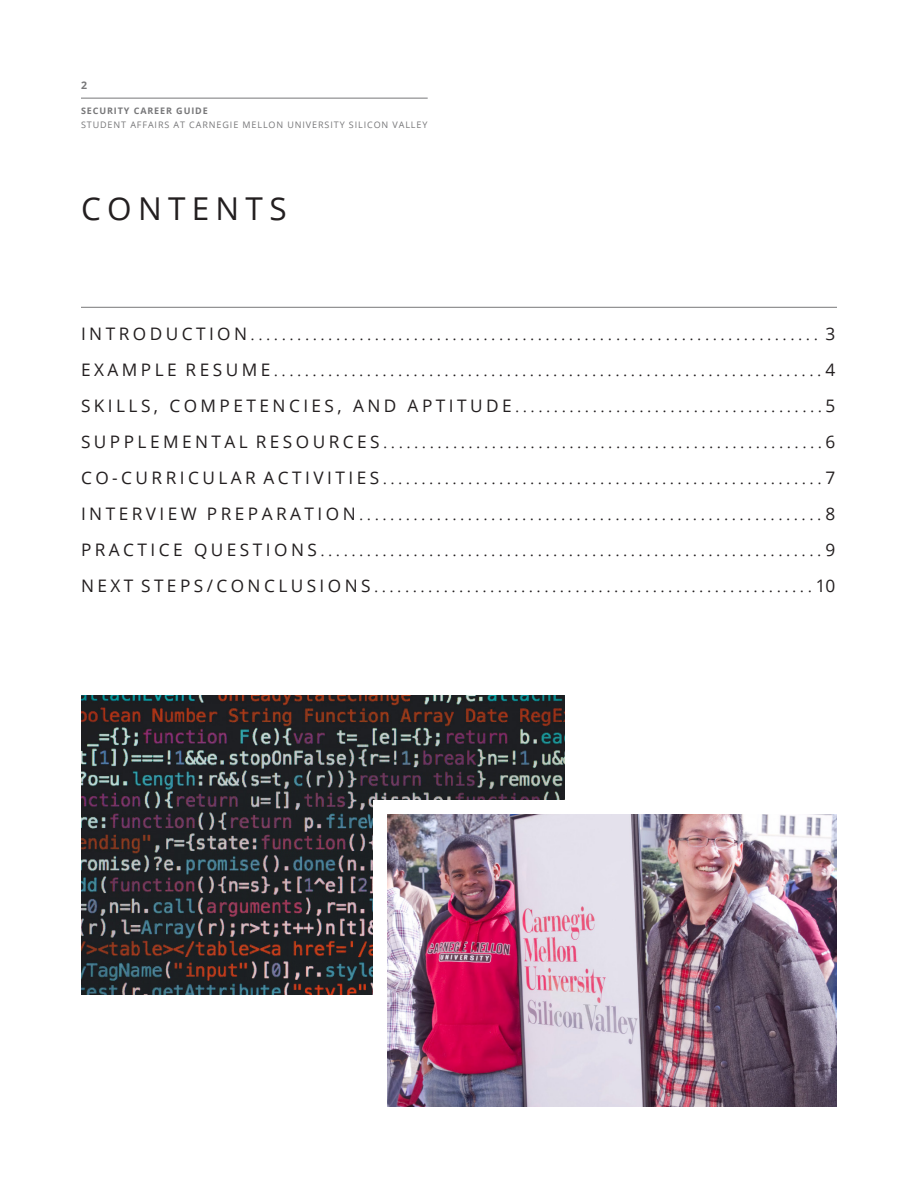
<style>
.page{position:relative;width:918px;height:1188px;background:#fff}
.page>*{position:absolute;margin:0;border:0;box-sizing:border-box;transform-origin:0 0}
.t1{font:31.5px "Open Sans";letter-spacing:.2em;color:#231f20}
.t2{font:17.25px "Baskerville";color:#231f20}
.t3{font:700 10.5px "Open Sans";color:#777779}
.t4{font:9px "Open Sans";letter-spacing:.1em;color:#777779}
.t5{font:700 9px "Open Sans";letter-spacing:.1em;color:#777779}
.s1{font-family:"Open Sans"}
</style>
<div class="page">
<hr style="left:81px;top:307px;width:756px;height:1px;background:#777779">
<hr style="left:81px;top:98px;width:347px;height:1px;background:#777779">
<img style="left:81px;top:696px;width:484px;height:298px">
<div style="left:374px;top:800px;width:297px;height:388px;background:#fff"></div>
<img style="left:388px;top:814px;width:449px;height:293px">
<p class="t3" style="left:81px;top:78px;width:7px">2</p>
<p class="t5" style="left:81px;top:104px;width:128px">SECURITY CAREER GUIDE</p>
<p class="t4" style="left:81px;top:118px;width:348px">STUDENT AFFAIRS AT CARNEGIE MELLON UNIVERSITY SILICON VALLEY</p>
<p class="t1" style="left:81px;top:187px;width:207px">CONTENTS</p>
<p class="t2" style="left:81px;top:323px;width:756px"><span class="s1">INTRODUCTION</span>......................................................................... <span class="s1">3</span></p>
<p class="t2" style="left:81px;top:359px;width:756px"><span class="s1">EXAMPLE RESUME</span>.......................................................................<span class="s1">4</span></p>
<p class="t2" style="left:81px;top:395px;width:756px"><span class="s1">SKILLS, COMPETENCIES, AND APTITUDE</span>........................................<span class="s1">5</span></p>
<p class="t2" style="left:81px;top:431px;width:756px"><span class="s1">SUPPLEMENTAL RESOURCES</span>.........................................................<span class="s1">6</span></p>
<p class="t2" style="left:81px;top:467px;width:756px"><span class="s1">CO-CURRICULAR ACTIVITIES</span>.........................................................<span class="s1">7</span></p>
<p class="t2" style="left:81px;top:503px;width:756px"><span class="s1">INTERVIEW PREPARATION</span>............................................................<span class="s1">8</span></p>
<p class="t2" style="left:81px;top:539px;width:756px"><span class="s1">PRACTICE QUESTIONS</span>.................................................................<span class="s1">9</span></p>
<p class="t2" style="left:81px;top:575px;width:756px"><span class="s1">NEXT STEPS/CONCLUSIONS</span>.........................................................<span class="s1">10</span></p>
</div>
